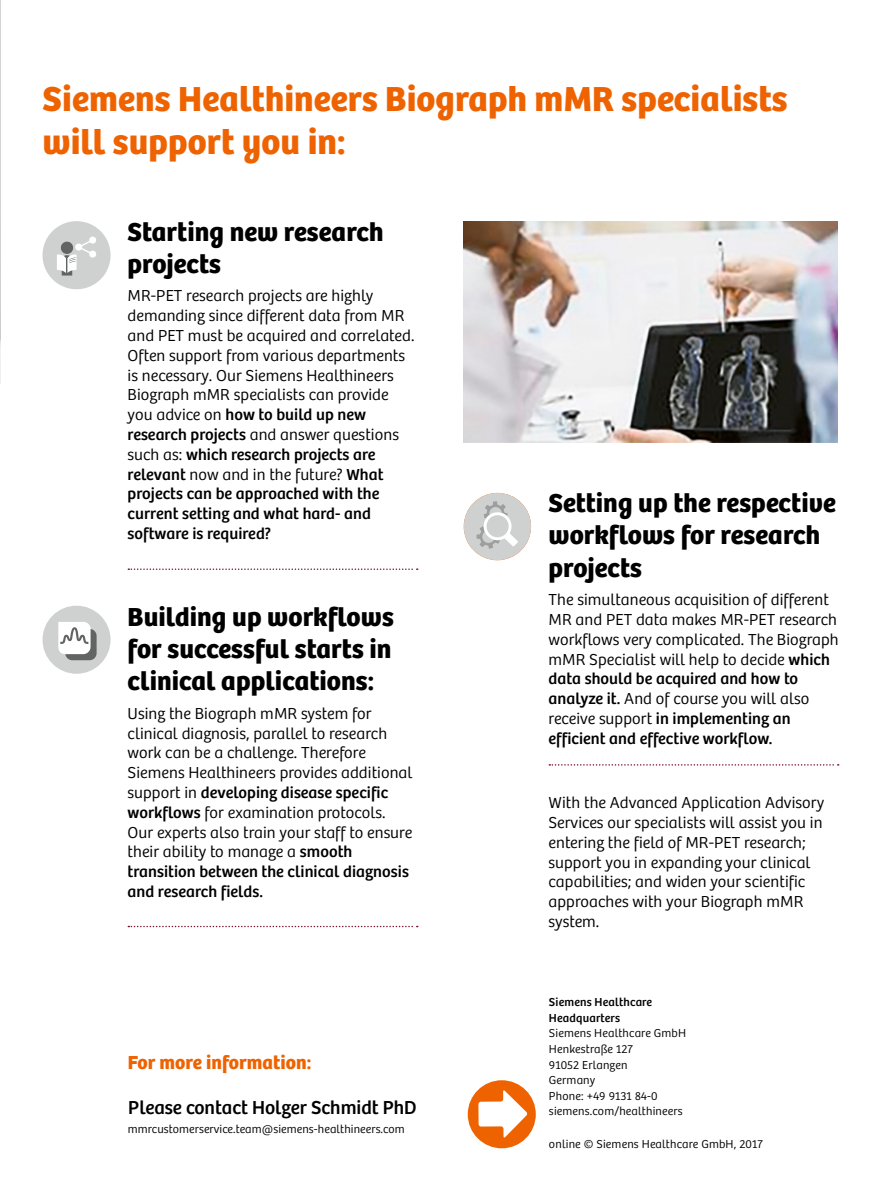
<style>
.page{position:relative;width:893px;height:1191px;background:#fff}
.page>*{position:absolute;margin:0;border:0;box-sizing:border-box;transform-origin:0 0}
.t1{font:36px/43.2px "Bree SH Headline Regular";letter-spacing:.005em;color:#ee6300}
.t2{font:27px/32.4px "Bree SH Headline Regular";letter-spacing:.005em;color:#000}
.t3{font:19.5px "Bree SH Text Regular";color:#000}
.t4{font:19.5px "Bree SH Text Bold";letter-spacing:.005em;color:#ee6300}
.t5{font:16.5px/19.8px "Bree SH Text Light";letter-spacing:.005em;color:#000}
.t6{font:16.5px/19.8px "Bree SH Text Regular";letter-spacing:.005em;color:#000}
.t7{font:12px/15.6px "Bree SH Text Light";letter-spacing:.015em;color:#000}
.t8{font:12px/15.6px "Bree SH Text Regular";letter-spacing:.015em;color:#000}
.s1{font-family:"Bree SH Text Light"}
.s2{font-family:"Bree SH Text Regular"}
</style>
<div class="page">
<img style="left:0;top:0;width:1px;height:383px">
<div style="left:468px;top:1080px;width:68px;height:68px;background:#ee6300;border-radius:50%"></div>
<svg style="left:478px;top:1090px;width:49px;height:48px"></svg>
<img style="left:463px;top:221px;width:375px;height:221px">
<svg style="left:43px;top:221px;width:68px;height:68px"></svg>
<div style="left:464px;top:493px;width:67px;height:67px;background:#cfd0d0;border-radius:50%"></div>
<svg style="left:477px;top:501px;width:41px;height:47px"></svg>
<div style="left:43px;top:605px;width:68px;height:69px;background:#cfd0d0;border-radius:50%"></div>
<svg style="left:58px;top:622px;width:39px;height:38px"></svg>
<svg style="left:128px;top:925px;width:290px;height:2px"></svg>
<svg style="left:549px;top:764px;width:290px;height:1px"></svg>
<svg style="left:128px;top:568px;width:290px;height:2px"></svg>
<h1 class="t1" style="left:43px;top:78px;width:747px">Siemens Healthineers Biograph mMR specialists will support you in:</h1>
<h2 class="t2" style="left:128px;top:216px;width:257px">Starting new research projects</h2>
<p class="t5" style="left:128px;top:286px;width:288px">MR-PET research projects are highly demanding since different data from MR and PET must be acquired and correlated.<br>Often support from various departments is necessary. Our Siemens Healthineers Biograph mMR specialists can provide</p>
<p class="t6" style="left:128px;top:405px;width:240px"><span class="s1">you advice on</span> how to build up new</p>
<p class="t5" style="left:128px;top:425px;width:273px"><span class="s2">research projects</span> and answer questions</p>
<p class="t6" style="left:128px;top:444px;width:249px"><span class="s1">such as:</span> which research projects are</p>
<p class="t5" style="left:128px;top:464px;width:257px"><span class="s2">relevant</span> now and in the future? <span class="s2">What</span></p>
<p class="t6" style="left:128px;top:484px;width:253px">projects can be approached with the current setting and what hard- and software is required?</p>
<h2 class="t2" style="left:549px;top:487px;width:289px">Setting up the respective workflows for research projects</h2>
<p class="t5" style="left:549px;top:590px;width:292px">The simultaneous acquisition of different MR and PET data makes MR-PET research workflows very complicated. The Biograph mMR Specialist will help to decide <span class="s2">which</span></p>
<p class="t6" style="left:549px;top:669px;width:251px">data should be acquired and how to</p>
<p class="t5" style="left:549px;top:689px;width:262px"><span class="s2">analyze it.</span> And of course you will also</p>
<p class="t6" style="left:549px;top:708px;width:244px"><span class="s1">receive support</span> in implementing an efficient and effective workflow.</p>
<h2 class="t2" style="left:128px;top:600px;width:268px;text-align:justify">Building up workflows for successful starts in clinical applications:</h2>
<p class="t5" style="left:128px;top:703px;width:286px">Using the Biograph mMR system for clinical diagnosis, parallel to research work can be a challenge. Therefore Siemens Healthineers provides additional</p>
<p class="t6" style="left:128px;top:782px;width:262px"><span class="s1">support in</span> developing disease specific</p>
<p class="t5" style="left:128px;top:802px;width:286px"><span class="s2">workflows</span> for examination protocols.<br>Our experts also train your staff to ensure their ability to manage a <span class="s2">smooth</span></p>
<p class="t6" style="left:128px;top:862px;width:283px">transition between the clinical diagnosis and research fields.</p>
<p class="t5" style="left:549px;top:793px;width:277px">With the Advanced Application Advisory Services our specialists will assist you in entering the field of MR-PET research; support you in expanding your clinical capabilities; and widen your scientific approaches with your Biograph mMR system.</p>
<p class="t4" style="left:128px;top:1050px;width:185px">For more information:</p>
<p class="t3" style="left:128px;top:1095px;width:290px">Please contact Holger Schmidt PhD</p>
<p class="t7" style="left:128px;top:1121px;width:278px">mmrcustomerservice.team@siemens-healthineers.com</p>
<p class="t8" style="left:549px;top:994px;width:105px">Siemens Healthcare<br>Headquarters</p>
<p class="t7" style="left:549px;top:1025px;width:139px">Siemens Healthcare GmbH<br>Henkestraße 127<br>91052 Erlangen<br>Germany<br>Phone: +49 9131 84-0 siemens.com/healthineers</p>
<p class="t7" style="left:549px;top:1136px;width:215px">online © Siemens Healthcare GmbH, 2017</p>
</div>
